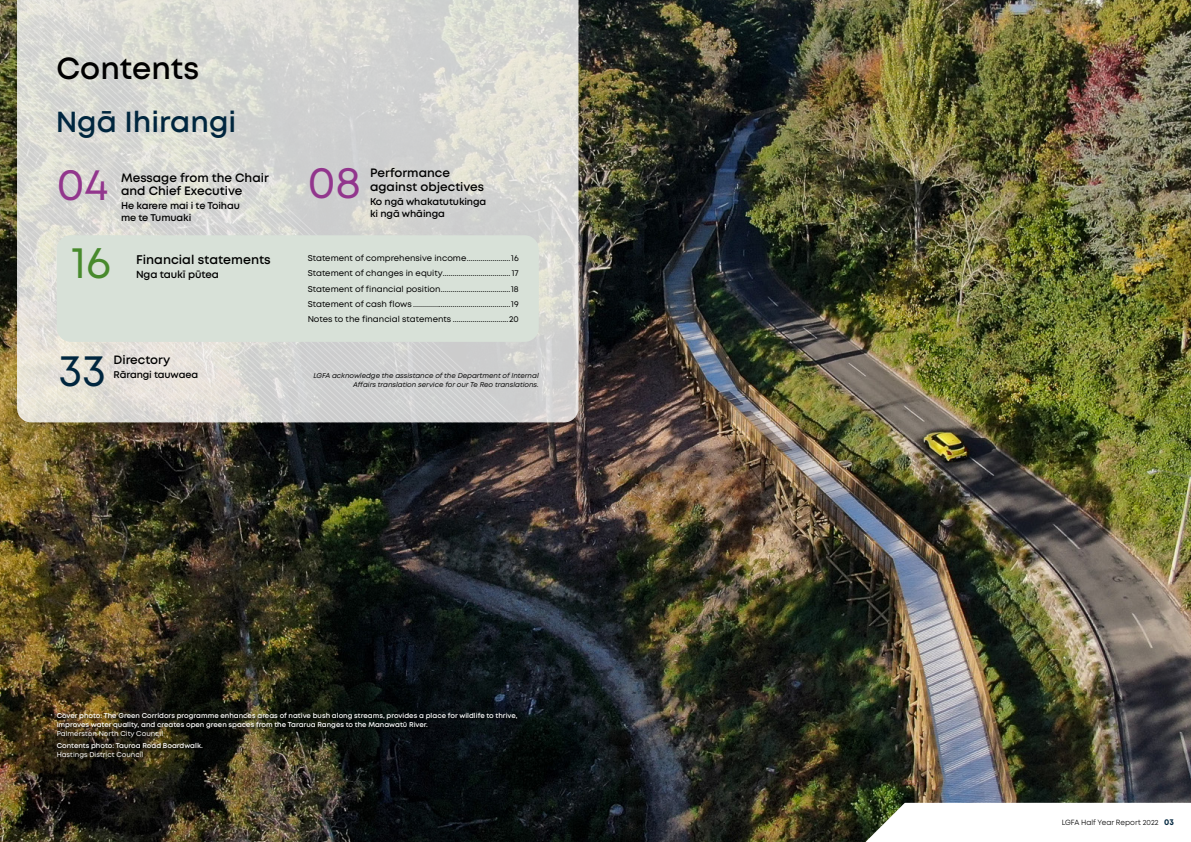
<style>
.page{position:relative;width:1191px;height:842px;background:#fff}
.page>*{position:absolute;margin:0;border:0;box-sizing:border-box;transform-origin:0 0}
.t1{font:44.6px "Mont";color:#92368d}
.t2{font:44.6px "Mont";color:#00263e}
.t3{font:44.6px "Mont";color:#488a2d}
.Heading_English{font:600 30.5px "Mont";color:#000}
.Heading_Te_Reo{font:600 29px "Mont";color:#00263e}
.Heading{font:600 12.6px "Mont";color:#000}
.Heading-2{font:600 12.1px/13.8px "Mont";color:#000}
.Sub-head{font:600 10.2px "Mont";letter-spacing:-.01em;color:#000}
.Sub-head-2{font:600 9.7px/11.9px "Mont";letter-spacing:-.01em;color:#000}
.Body{font:8.5px "Mont";color:#000}
.Body-2{font:700 8.5px "Mont";color:#00263e}
.Body-3{font:7.5px "Mont";color:#000}
.t4{font:600 7px/9px "Mont";color:#fff}
.Body-4{font:italic 7px/9px "Mont";color:#000;text-align:right}
.t5{font:7px "Mont";color:#fff}
</style>
<div class="page">
<img style="left:0;top:0;width:1191px;height:842px">
<svg style="left:526px;top:0;width:52px;height:422px;background:#dad9d4"></svg>
<svg style="left:269px;top:0;width:7px;height:422px;background:#d5d6d4"></svg>
<svg style="left:256px;top:0;width:7px;height:422px;background:#d6d7d3"></svg>
<svg style="left:249px;top:0;width:7px;height:422px;background:#d7d8d3"></svg>
<svg style="left:242px;top:0;width:7px;height:422px;background:#d7d8d4"></svg>
<svg style="left:235px;top:0;width:7px;height:422px;background:#d8d8d4"></svg>
<svg style="left:229px;top:0;width:6px;height:422px;background:#dcdbd6"></svg>
<svg style="left:222px;top:0;width:7px;height:422px;background:#dcdcd7"></svg>
<svg style="left:215px;top:0;width:7px;height:422px;background:#dcdcd6"></svg>
<svg style="left:208px;top:0;width:7px;height:422px;background:#dddcd7"></svg>
<svg style="left:202px;top:0;width:6px;height:422px;background:#ddddd7"></svg>
<svg style="left:195px;top:0;width:7px;height:422px;background:#ddddd6"></svg>
<svg style="left:188px;top:0;width:7px;height:422px;background:#dddcd5"></svg>
<svg style="left:865px;top:803px;width:326px;height:39px"></svg>
<div style="left:57px;top:713px;width:462px;height:48px;background:#000;opacity:.75"></div>
<div style="left:57px;top:235px;width:482px;height:107px;background:#d8e1d8;border-radius:14px"></div>
<svg style="left:17px;top:0;width:168px;height:422px"></svg>
<p class="Heading_English" style="left:57px;top:48px;width:144px">Contents</p>
<p class="Heading_Te_Reo" style="left:56px;top:103px;width:182px">Ngā Ihirangi</p>
<p class="t1" style="left:57px;top:156px;width:53px">04</p>
<p class="Heading-2" style="left:121px;top:170px;width:149px">Message from the Chair and Chief Executive</p>
<p class="Sub-head-2" style="left:121px;top:200px;width:120px">He karere mai i te Toihau me te Tumuaki</p>
<p class="t3" style="left:71px;top:234px;width:41px">16</p>
<p class="Heading" style="left:136px;top:252px;width:136px">Financial statements</p>
<p class="Sub-head" style="left:136px;top:268px;width:84px">Nga taukī pūtea</p>
<p class="t2" style="left:58px;top:341px;width:49px">33</p>
<p class="Heading-2" style="left:114px;top:353px;width:58px">Directory</p>
<p class="Sub-head-2" style="left:114px;top:369px;width:86px">Rārangi tauwaea</p>
<p class="t1" style="left:308px;top:154px;width:55px">08</p>
<p class="Heading-2" style="left:370px;top:166px;width:116px">Performance against objectives</p>
<p class="Sub-head-2" style="left:370px;top:195px;width:118px">Ko ngā whakatutukinga ki ngā whāinga</p>
<p class="Body" style="left:308px;top:253px;width:213px">Statement of comprehensive income......................16</p>
<p class="Body" style="left:308px;top:268px;width:213px">Statement of changes in equity..................................17</p>
<p class="Body" style="left:308px;top:283px;width:213px">Statement of financial position...................................18</p>
<p class="Body" style="left:308px;top:298px;width:213px">Statement of cash flows .................................................19</p>
<p class="Body" style="left:308px;top:314px;width:213px">Notes to the financial statements ............................20</p>
<p class="Body-4" style="left:313px;top:371px;width:227px">LGFA acknowledge the assistance of the Department of Internal<br>Affairs translation service for our Te Reo translations.</p>
<p class="t4" style="left:57px;top:711px;width:462px">Cover photo: The Green Corridors programme enhances areas of native bush along streams, provides a place for wildlife to thrive, improves water quality, and creates open green spaces from the Tararua Ranges to the Manawatū River.</p>
<p class="t5" style="left:57px;top:729px;width:108px">Palmerston North City Council</p>
<p class="t4" style="left:57px;top:741px;width:148px">Contents photo: Tauroa Road Boardwalk.</p>
<p class="t5" style="left:57px;top:750px;width:88px">Hastings District Council</p>
<p class="Body-2" style="left:1164px;top:816px;width:11px">03</p>
<p class="Body-3" style="left:1061px;top:818px;width:98px">LGFA Half Year Report 2022</p>
</div>
